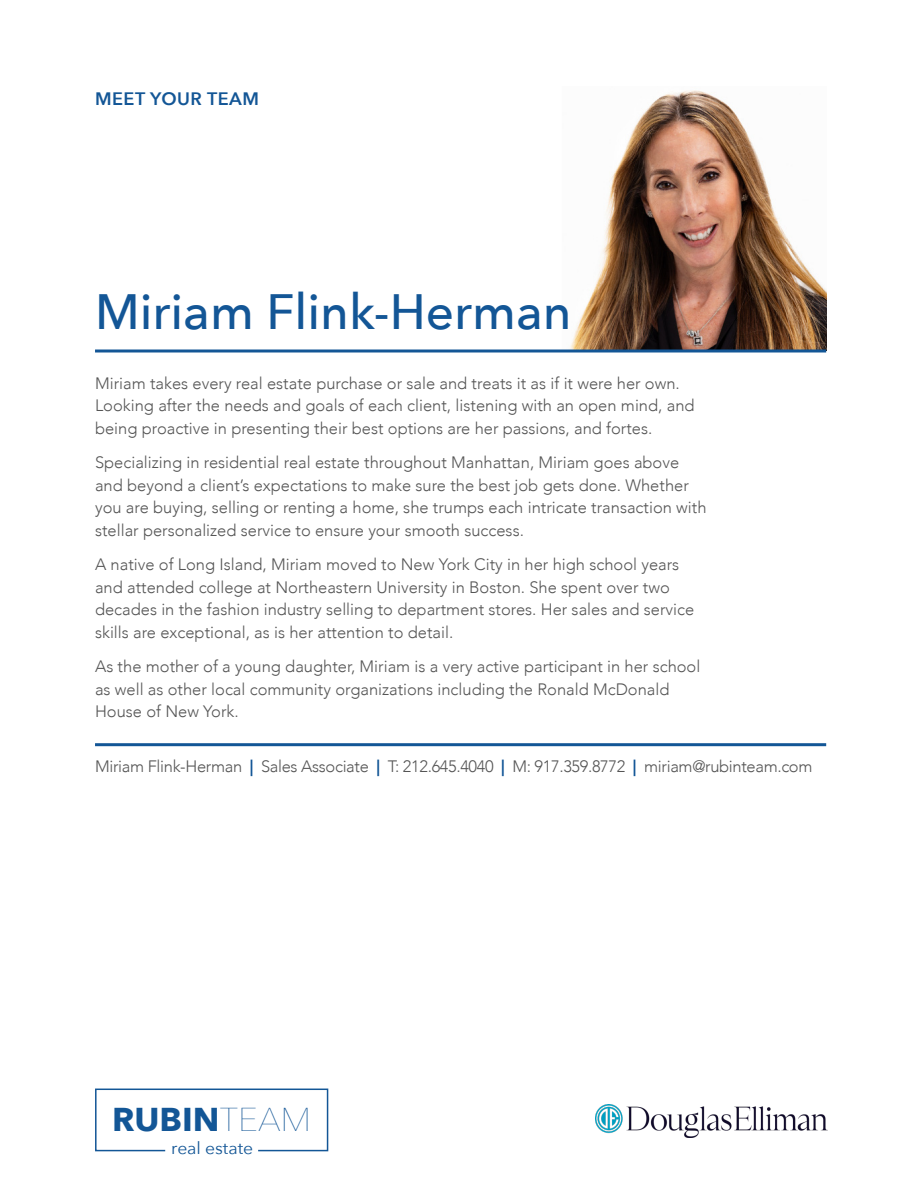
<style>
.page{position:relative;width:918px;height:1188px;background:#fff}
.page>*{position:absolute;margin:0;border:0;box-sizing:border-box;transform-origin:0 0}
.t1{font:500 49.5px "Avenir Next";color:#135696}
.t2{font:700 33px "Avenir Next";color:#135696}
.t3{font:600 18px "Avenir Next";letter-spacing:.03em;color:#135696}
.t4{font:16.95px "Avenir Next";color:#135696}
.t5{font:300 16.5px/22.5px "Avenir";color:#555}
.t6{font:300 16.5px "Avenir";letter-spacing:-.02em;color:#555}
.s1{font-family:"Avenir Next";font-weight:600;color:#135696}
.s2{font-weight:200}
</style>
<div class="page">
<img style="left:562px;top:90px;width:264px;height:260px">
<hr style="left:95px;top:350px;width:731px;height:2px;background:#135696">
<hr style="left:95px;top:743px;width:731px;height:3px;background:#135696">
<svg style="left:95px;top:1088px;width:234px;height:64px"></svg>
<img style="left:595px;top:1105px;width:233px;height:32px">
<p class="t3" style="left:95px;top:84px;width:166px">MEET YOUR TEAM</p>
<p class="t1" style="left:95px;top:270px;width:478px">Miriam Flink-Herman</p>
<p class="t5" style="left:95px;top:372px;width:601px">Miriam takes every real estate purchase or sale and treats it as if it were her own.<br>Looking after the needs and goals of each client, listening with an open mind, and being proactive in presenting their best options are her passions, and fortes.</p>
<p class="t5" style="left:95px;top:451px;width:613px">Specializing in residential real estate throughout Manhattan, Miriam goes above and beyond a client’s expectations to make sure the best job gets done. Whether you are buying, selling or renting a home, she trumps each intricate transaction with stellar personalized service to ensure your smooth success.</p>
<p class="t5" style="left:95px;top:553px;width:601px">A native of Long Island, Miriam moved to New York City in her high school years and attended college at Northeastern University in Boston. She spent over two decades in the fashion industry selling to department stores. Her sales and service skills are exceptional, as is her attention to detail.</p>
<p class="t5" style="left:95px;top:655px;width:607px">As the mother of a young daughter, Miriam is a very active participant in her school as well as other local community organizations including the Ronald McDonald<br>House of New York.</p>
<p class="t6" style="left:95px;top:757px;width:719px">Miriam Flink-Herman <span class="s1">|</span> Sales Associate <span class="s1">|</span> T: 212.645.4040 <span class="s1">|</span> M: 917.359.8772 <span class="s1">|</span> miriam@rubinteam.com</p>
<h2 class="t2" style="left:112px;top:1091px;width:201px">RUBIN<span class="s2">TEAM</span></h2>
<p class="t4" style="left:171px;top:1134px;width:84px">real estate</p>
</div>
